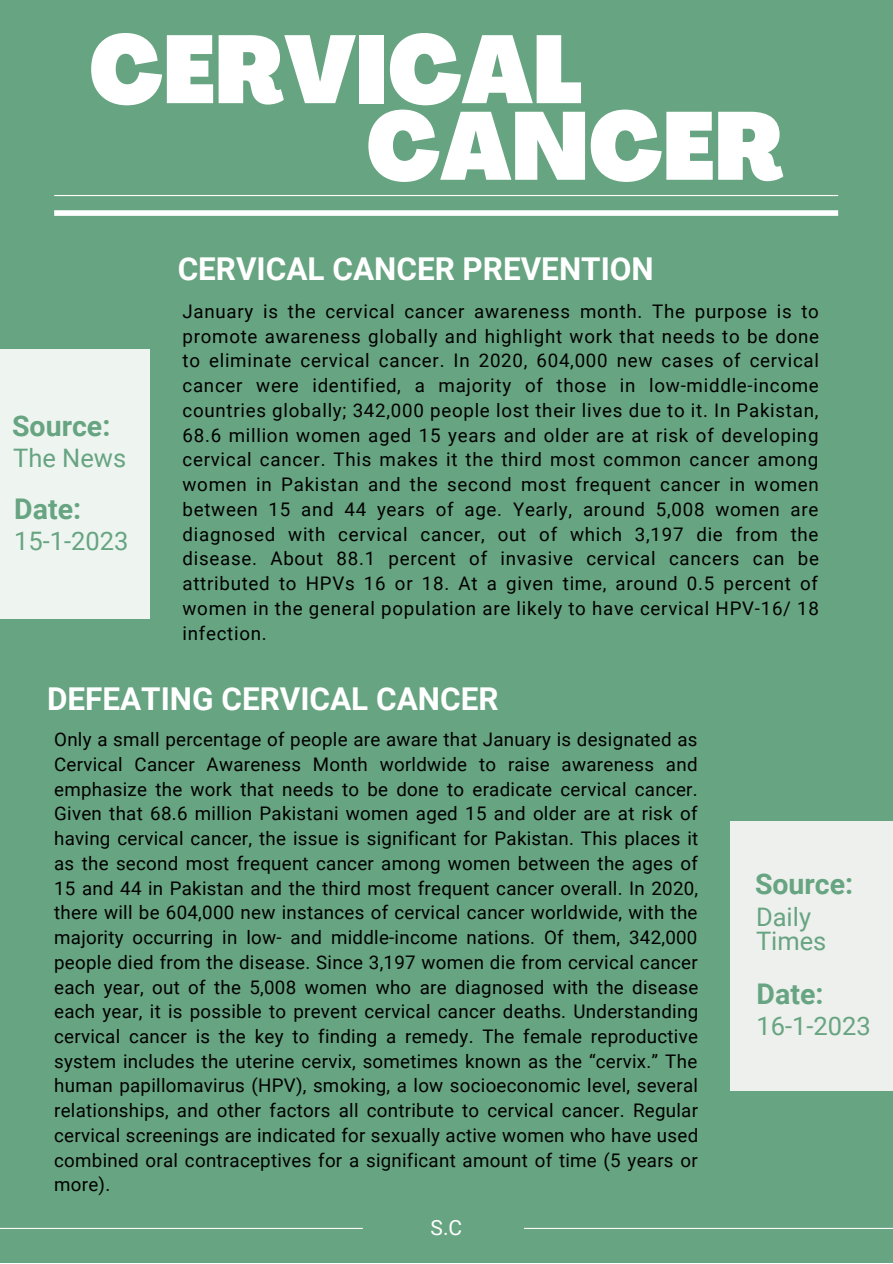
<style>
.page{position:relative;width:893px;height:1264px;background:#fff}
.page>*{position:absolute;margin:0;border:0;box-sizing:border-box;transform-origin:0 0}
.t1{font:900 condensed 94.35px "Agrandir";color:#fff}
.t2{font:700 31.5px "Roboto";color:#fff}
.t3{font:700 28.5px "Roboto";color:#67a481}
.t4{font:25.5px/24.8px "Roboto";color:#67a481}
.t5{font:21px "Roboto";color:#fff}
.t6{font:18.75px/24.8px "Roboto";letter-spacing:.025em;color:#000;text-align:justify}
</style>
<div class="page">
<div style="left:0;top:0;width:892px;height:1262px;background:#67a481"></div>
<hr style="left:54px;top:195px;width:784px;height:1px;background:#fff">
<hr style="left:0;top:1227px;width:363px;height:1px;background:#fdf9fa">
<hr style="left:524px;top:1227px;width:368px;height:1px;background:#fdf9fa">
<div style="left:54px;top:210px;width:784px;height:6px;background:#fff"></div>
<div style="left:0;top:349px;width:150px;height:270px;background:#eef5f1"></div>
<div style="left:729px;top:820px;width:163px;height:270px;background:#edf0ed"></div>
<h1 class="t1" style="left:89px;top:32px;width:495px">CERVICAL</h1>
<h1 class="t1" style="left:366px;top:109px;width:419px">CANCER</h1>
<h3 class="t3" style="left:12px;top:409px;width:100px">Source:</h3>
<h3 class="t4" style="left:13px;top:446px;width:114px">The News</h3>
<h3 class="t3" style="left:14px;top:492px;width:68px">Date:</h3>
<h3 class="t4" style="left:14px;top:529px;width:116px">15-1-2023</h3>
<h2 class="t2" style="left:178px;top:251px;width:477px">CERVICAL CANCER PREVENTION</h2>
<p class="t6" style="left:182px;top:299px;width:638px">January is the cervical cancer awareness month. The purpose is to promote awareness globally and highlight work that needs to be done to eliminate cervical cancer. In 2020, 604,000 new cases of cervical cancer were identified, a majority of those in low-middle-income countries globally; 342,000 people lost their lives due to it. In Pakistan, 68.6 million women aged 15 years and older are at risk of developing cervical cancer. This makes it the third most common cancer among women in Pakistan and the second most frequent cancer in women between 15 and 44 years of age. Yearly, around 5,008 women are diagnosed with cervical cancer, out of which 3,197 die from the disease. About 88.1 percent of invasive cervical cancers can be attributed to HPVs 16 or 18. At a given time, around 0.5 percent of women in the general population are likely to have cervical HPV-16/ 18 infection.</p>
<h2 class="t2" style="left:47px;top:680px;width:453px">DEFEATING CERVICAL CANCER</h2>
<p class="t6" style="left:54px;top:727px;width:645px">Only a small percentage of people are aware that January is designated as Cervical Cancer Awareness Month worldwide to raise awareness and emphasize the work that needs to be done to eradicate cervical cancer.<br>Given that 68.6 million Pakistani women aged 15 and older are at risk of having cervical cancer, the issue is significant for Pakistan. This places it as the second most frequent cancer among women between the ages of 15 and 44 in Pakistan and the third most frequent cancer overall. In 2020, there will be 604,000 new instances of cervical cancer worldwide, with the majority occurring in low- and middle-income nations. Of them, 342,000 people died from the disease. Since 3,197 women die from cervical cancer each year, out of the 5,008 women who are diagnosed with the disease each year, it is possible to prevent cervical cancer deaths. Understanding cervical cancer is the key to finding a remedy. The female reproductive system includes the uterine cervix, sometimes known as the “cervix.” The human papillomavirus (HPV), smoking, a low socioeconomic level, several relationships, and other factors all contribute to cervical cancer. Regular cervical screenings are indicated for sexually active women who have used combined oral contraceptives for a significant amount of time (5 years or more).</p>
<p class="t5" style="left:430px;top:1215px;width:33px">S.C</p>
<h3 class="t3" style="left:755px;top:867px;width:100px">Source:</h3>
<h3 class="t4" style="left:756px;top:904px;width:72px">Daily<br>Times</h3>
<h3 class="t3" style="left:756px;top:977px;width:68px">Date:</h3>
<h3 class="t4" style="left:756px;top:1014px;width:116px">16-1-2023</h3>
</div>
